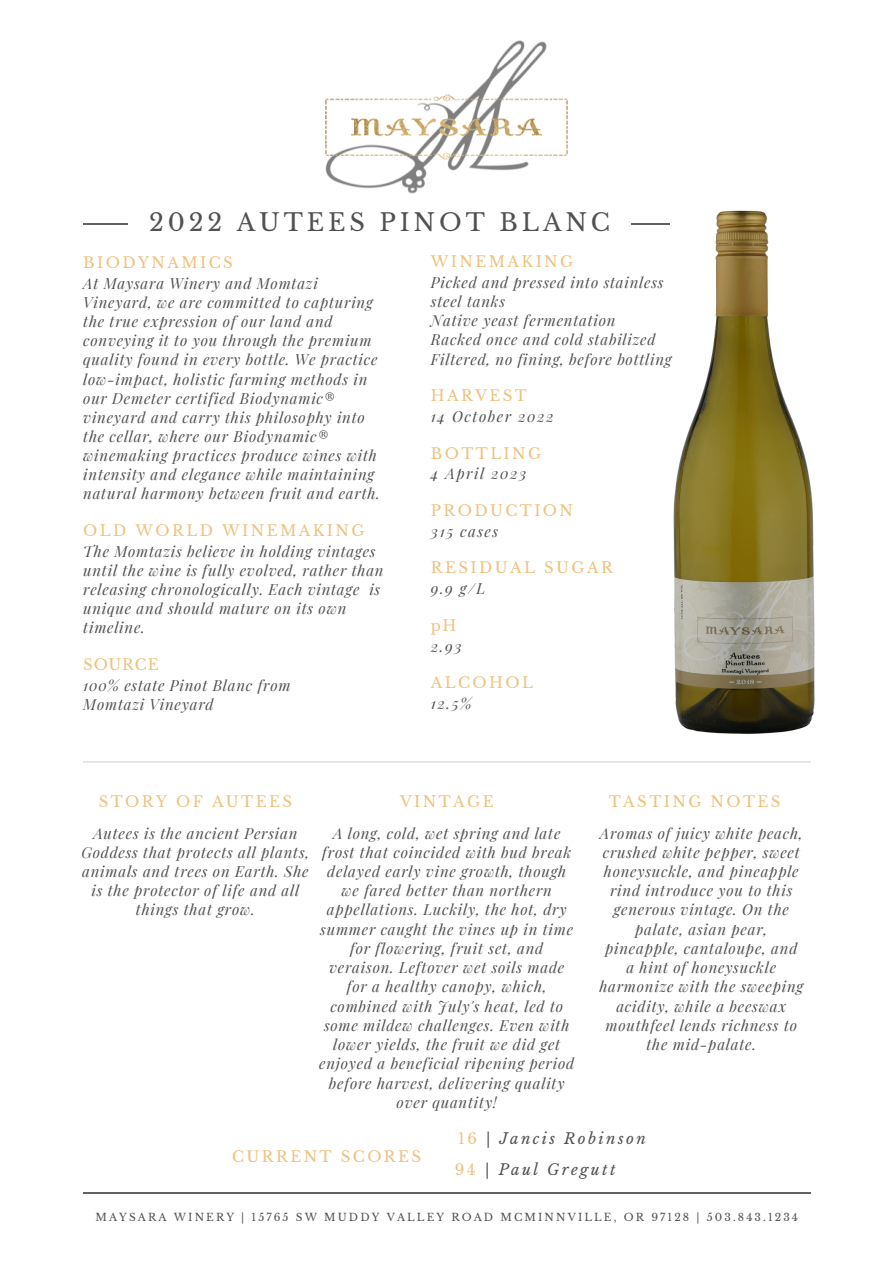
<style>
.page{position:relative;width:893px;height:1263px;background:#fff}
.page>*{position:absolute;margin:0;border:0;box-sizing:border-box;transform-origin:0 0}
.t1{font:24px "Libre Baskerville";letter-spacing:.16em;color:#515151}
.t2{font:italic 15px/19.2px "Playfair Display";letter-spacing:.05em;color:#515151;text-align:center}
.t3{font:15px "Libre Baskerville";letter-spacing:.16em;color:#efc17e}
.t4{font:italic 15px "Playfair Display";letter-spacing:.1em;color:#515151}
.t5{font:italic 15px "Libre Baskerville";letter-spacing:.16em;color:#515151}
.t6{font:10.5px "Libre Baskerville";letter-spacing:.2em;color:#515151}
.s1{font-style:normal;color:#efc17e}
.s2{font-style:normal}
</style>
<div class="page">
<hr style="left:83px;top:761px;width:727px;height:2px;background:#dee5e5">
<img style="left:325px;top:40px;width:222px;height:154px">
<img style="left:325px;top:93px;width:243px;height:68px">
<hr style="left:83px;top:224px;width:727px;height:1px;background:#515151">
<img style="left:631px;top:210px;width:184px;height:524px">
<hr style="left:83px;top:1192px;width:727px;height:2px;background:#515151">
<div style="left:128px;top:196px;width:503px;height:58px;background:#fff"></div>
<p class="t1" style="left:149px;top:208px;width:462px">2022 AUTEES PINOT BLANC</p>
<p class="t3" style="left:431px;top:253px;width:144px">WINEMAKING</p>
<p class="t2" style="left:431px;top:272px;width:234px;text-align:left">Picked and pressed into stainless steel tanks</p>
<p class="t2" style="left:431px;top:310px;width:186px">Native yeast fermentation</p>
<p class="t2" style="left:431px;top:330px;width:226px">Racked once and cold stabilized</p>
<p class="t2" style="left:431px;top:349px;width:242px">Filtered, no fining, before bottling</p>
<p class="t3" style="left:431px;top:387px;width:98px">HARVEST</p>
<p class="t4" style="left:431px;top:406px;width:124px">14 October 2022</p>
<p class="t3" style="left:431px;top:444px;width:112px">BOTTLING</p>
<p class="t4" style="left:431px;top:463px;width:97px">4 April 2023</p>
<p class="t3" style="left:431px;top:501px;width:144px">PRODUCTION</p>
<p class="t4" style="left:431px;top:520px;width:69px">315 cases</p>
<p class="t3" style="left:431px;top:559px;width:183px">RESIDUAL SUGAR</p>
<p class="t2" style="left:431px;top:578px;width:56px">9.9 g/L</p>
<p class="t3" style="left:431px;top:616px;width:27px">pH</p>
<p class="t2" style="left:431px;top:636px;width:32px">2.93</p>
<p class="t3" style="left:431px;top:673px;width:104px">ALCOHOL</p>
<p class="t2" style="left:431px;top:693px;width:42px">12.5%</p>
<p class="t3" style="left:83px;top:253px;width:151px">BIODYNAMICS</p>
<p class="t2" style="left:83px;top:273px;width:298px;text-align:left">At Maysara Winery and Momtazi Vineyard, we are committed to capturing the true expression of our land and conveying it to you through the premium quality found in every bottle. We practice low-impact, holistic farming methods in our Demeter certified Biodynamic® vineyard and carry this philosophy into the cellar, where our Biodynamic® winemaking practices produce wines with intensity and elegance while maintaining natural harmony between fruit and earth.</p>
<p class="t3" style="left:83px;top:521px;width:283px">OLD WORLD WINEMAKING</p>
<p class="t2" style="left:83px;top:541px;width:302px;text-align:left">The Momtazis believe in holding vintages until the wine is fully evolved, rather than releasing chronologically. Each vintage is unique and should mature on its own timeline.</p>
<p class="t3" style="left:83px;top:655px;width:77px">SOURCE</p>
<p class="t2" style="left:83px;top:675px;width:209px">100% estate Pinot Blanc from</p>
<p class="t2" style="left:83px;top:694px;width:132px">Momtazi Vineyard</p>
<p class="t3" style="left:99px;top:792px;width:195px">STORY OF AUTEES</p>
<p class="t3" style="left:400px;top:792px;width:95px">VINTAGE</p>
<p class="t2" style="left:81px;top:823px;width:229px">Autees is the ancient Persian<br>Goddess that protects all plants, animals and trees on Earth. She is the protector of life and all things that grow.</p>
<p class="t3" style="left:609px;top:792px;width:173px">TASTING NOTES</p>
<p class="t2" style="left:319px;top:823px;width:256px">A long, cold, wet spring and late frost that coincided with bud break delayed early vine growth, though we fared better than northern appellations. Luckily, the hot, dry summer caught the vines up in time for flowering, fruit set, and veraison. Leftover wet soils made for a healthy canopy, which, combined with July's heat, led to some mildew challenges. Even with lower yields, the fruit we did get enjoyed a beneficial ripening period before harvest, delivering quality over quantity!</p>
<p class="t3" style="left:232px;top:1147px;width:190px">CURRENT SCORES</p>
<p class="t2" style="left:599px;top:823px;width:205px">Aromas of juicy white peach, crushed white pepper, sweet honeysuckle, and pineapple rind introduce you to this generous vintage. On the palate, asian pear, pineapple, cantaloupe, and a hint of honeysuckle harmonize with the sweeping acidity, while a beeswax mouthfeel lends richness to the mid-palate.</p>
<p class="t5" style="left:458px;top:1129px;width:189px"><span class="s1">16</span> <span class="s2">|</span> Jancis Robinson</p>
<p class="t5" style="left:455px;top:1160px;width:162px"><span class="s1">94</span> | Paul Gregutt</p>
<p class="t6" style="left:95px;top:1211px;width:704px">MAYSARA WINERY | 15765 SW MUDDY VALLEY ROAD MCMINNVILLE, OR 97128 | 503.843.1234</p>
</div>
